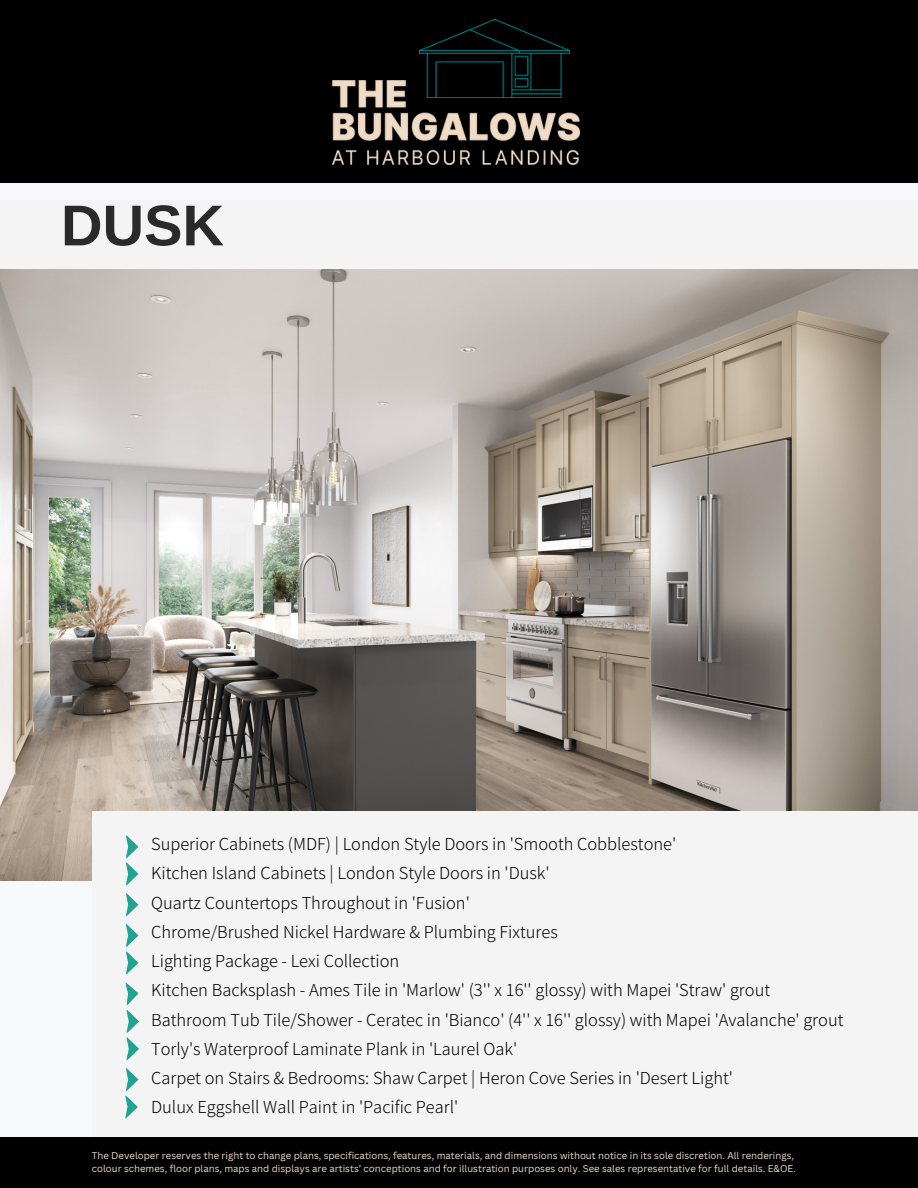
<style>
.page{position:relative;width:918px;height:1188px;background:#f7f8fa}
.page>*{position:absolute;margin:0;border:0;box-sizing:border-box;transform-origin:0 0}
.t1{font:700 57.6px "Arimo";color:#2a2a2a}
.t2{font:300 16.5px/29.2px "Noto Sans JP";color:#000}
.t3{font:9.6px/12.8px "Canva Sans";color:#efddcf}
</style>
<div class="page">
<div style="left:0;top:0;width:918px;height:182px;background:#000"></div>
<img style="left:332px;top:81px;width:248px;height:83px">
<img style="left:420px;top:20px;width:149px;height:78px">
<img style="left:0;top:269px;width:918px;height:611px">
<div style="left:92px;top:812px;width:826px;height:330px;background:#f4f4f4"></div>
<div style="left:0;top:1137px;width:918px;height:51px;background:#000"></div>
<div style="left:0;top:200px;width:918px;height:69px;background:#f4f4f4"></div>
<svg style="left:126px;top:893px;width:12px;height:23px"></svg>
<svg style="left:126px;top:924px;width:12px;height:50px"></svg>
<svg style="left:125px;top:982px;width:14px;height:78px"></svg>
<svg style="left:126px;top:835px;width:12px;height:50px"></svg>
<svg style="left:125px;top:1068px;width:13px;height:51px"></svg>
<h1 class="t1" style="left:61px;top:193px;width:165px">DUSK</h1>
<p class="t2" style="left:151px;top:828px;width:694px">Superior Cabinets (MDF) | London Style Doors in 'Smooth Cobblestone'<br>Kitchen Island Cabinets | London Style Doors in 'Dusk'<br>Quartz Countertops Throughout in 'Fusion'<br>Chrome/Brushed Nickel Hardware &amp; Plumbing Fixtures<br>Lighting Package - Lexi Collection<br>Kitchen Backsplash - Ames Tile in 'Marlow' (3'' x 16'' glossy) with Mapei 'Straw' grout Bathroom Tub Tile/Shower - Ceratec in 'Bianco' (4'' x 16'' glossy) with Mapei 'Avalanche' grout Torly's Waterproof Laminate Plank in 'Laurel Oak'<br>Carpet on Stairs &amp; Bedrooms: Shaw Carpet | Heron Cove Series in 'Desert Light'<br>Dulux Eggshell Wall Paint in 'Pacific Pearl'</p>
<p class="t3" style="left:92px;top:1149px;width:706px">The Developer reserves the right to change plans, specifications, features, materials, and dimensions without notice in its sole discretion. All renderings, colour schemes, floor plans, maps and displays are artists’ conceptions and for illustration purposes only. See sales representative for full details. E&amp;OE.</p>
</div>
